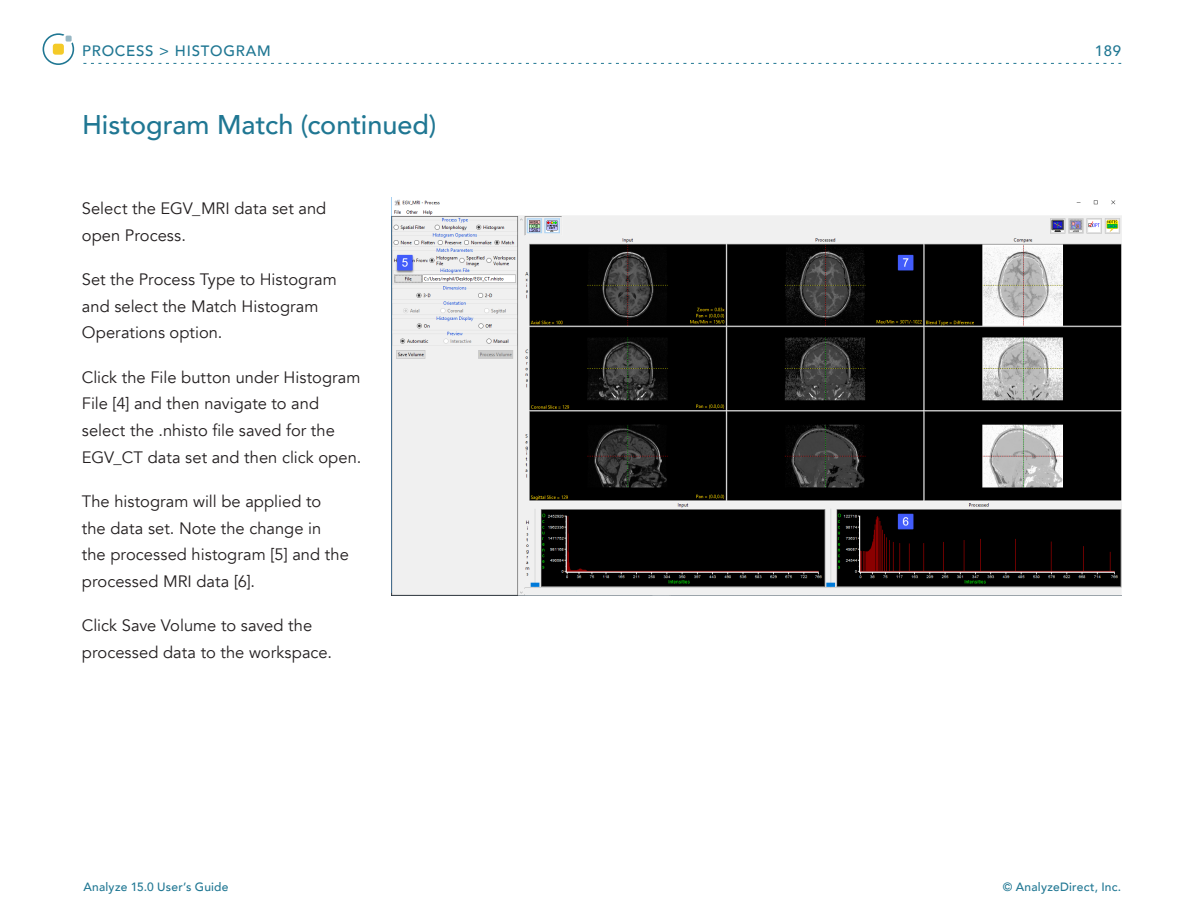
<style>
.page{position:relative;width:1188px;height:918px;background:#fff}
.page>*{position:absolute;margin:0;border:0;box-sizing:border-box;transform-origin:0 0}
.SubHead{font:500 27px "Avenir";color:#207793}
.Text{font:16.5px/26.7px "Avenir";color:#231f20}
.t1{font:500 15px "Avenir";letter-spacing:.05em;color:#207793}
.t2{font:500 12px "Avenir";letter-spacing:.02em;color:#207793}
</style>
<div class="page">
<svg style="left:83px;top:63px;width:1038px;height:1px"></svg>
<svg style="left:43px;top:33px;width:31px;height:32px"></svg>
<img style="left:391px;top:198px;width:730px;height:398px">
<p class="t1" style="left:82px;top:38px;width:190px">PROCESS &gt; HISTOGRAM</p>
<p class="t1" style="left:1095px;top:38px;width:28px">189</p>
<p class="SubHead" style="left:82px;top:101px;width:356px">Histogram Match (continued)</p>
<p class="Text" style="left:82px;top:195px;width:246px">Select the EGV_MRI data set and open Process.</p>
<p class="Text" style="left:82px;top:266px;width:256px">Set the Process Type to Histogram and select the Match Histogram<br>Operations option.</p>
<p class="Text" style="left:82px;top:364px;width:281px">Click the File button under Histogram File [4] and then navigate to and select the .nhisto file saved for the EGV_CT data set and then click open.</p>
<p class="Text" style="left:82px;top:488px;width:268px">The histogram will be applied to the data set. Note the change in the processed histogram [5] and the processed MRI data [6].</p>
<p class="Text" style="left:82px;top:612px;width:252px">Click Save Volume to saved the processed data to the workspace.</p>
<p class="t2" style="left:83px;top:876px;width:147px">Analyze 15.0 User’s Guide</p>
<p class="t2" style="left:1003px;top:876px;width:120px">© AnalyzeDirect, Inc.</p>
</div>
